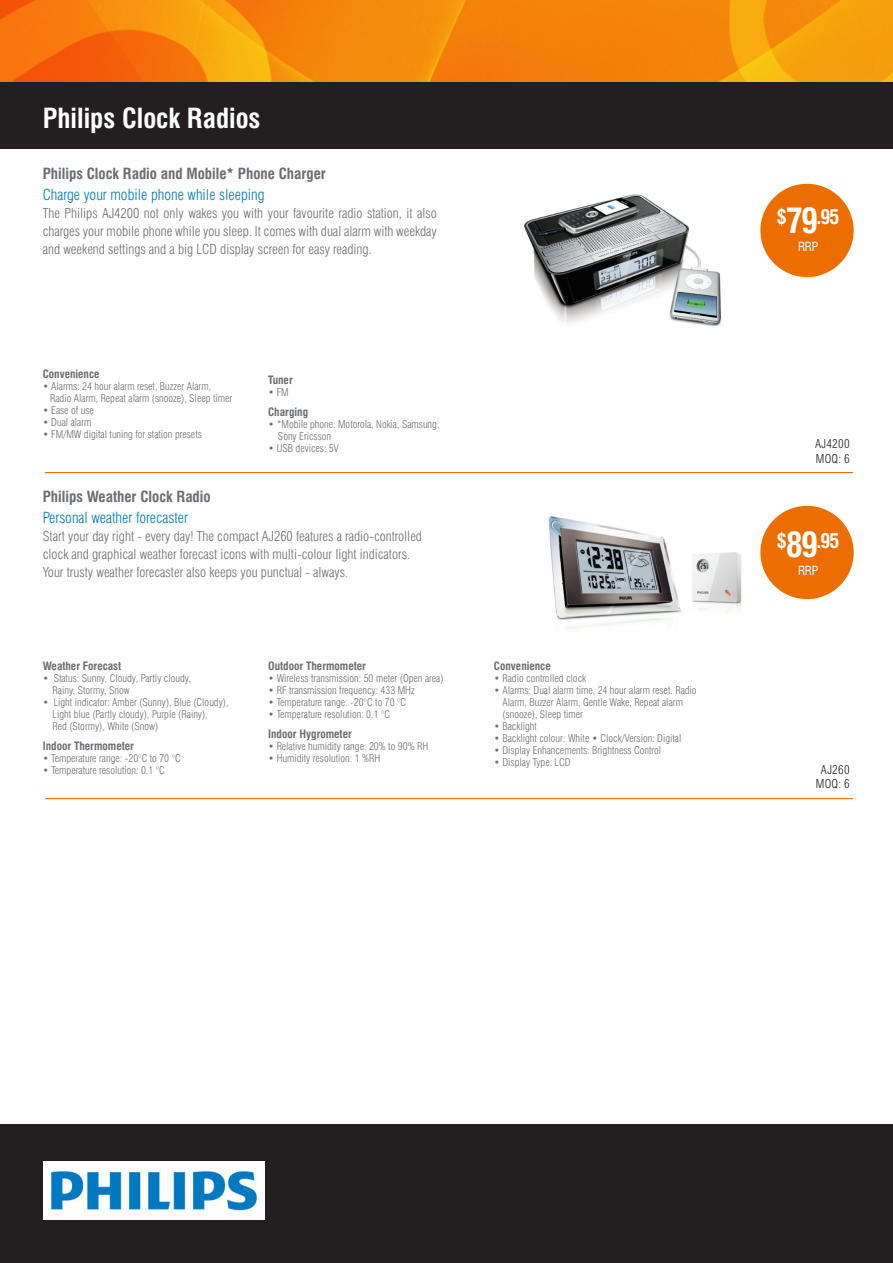
<style>
.page{position:relative;width:893px;height:1263px;background:#fff}
.page>*{position:absolute;margin:0;border:0;box-sizing:border-box;transform-origin:0 0}
.t1{font:700 condensed 27px "Swiss 721 BT";color:#fff}
.t2{font:700 condensed 19.95px "Swiss 721 BT";color:#fff}
.t3{font:700 condensed 15px "Swiss 721 BT";color:#6c6d70}
.t4{font:300 condensed 15px "Swiss 721 BT";color:#0079c2}
.t5{font:300 condensed 13.5px/18px "Swiss 721 BT";color:#6c6d70;text-align:justify}
.t6{font:condensed 12.3px "Swiss 721 BT";letter-spacing:-.02em;color:#fff}
.t7{font:300 condensed 12px/14.4px "Swiss 721 BT";letter-spacing:.02em;color:#231f20;text-align:center}
.t8{font:700 condensed 11.25px "Swiss 721 BT";color:#6c6d70}
.t9{font:300 condensed 10.5px/12px "Swiss 721 BT";color:#6c6d70}
.s1{font-size:34.2px}
</style>
<div class="page">
<img style="left:0;top:0;width:893px;height:82px">
<div style="left:0;top:82px;width:893px;height:67px;background:#231f20"></div>
<hr style="left:45px;top:472px;width:808px;height:1px;background:#ed6e00">
<hr style="left:45px;top:798px;width:808px;height:1px;background:#ed6e00">
<div style="left:760px;top:506px;width:94px;height:93px;background:#ed6e00;border-radius:50%"></div>
<div style="left:760px;top:184px;width:94px;height:93px;background:#ed6e00;border-radius:50%"></div>
<div style="left:0;top:1124px;width:893px;height:139px;background:#231f20"></div>
<img style="left:43px;top:1162px;width:221px;height:57px">
<img style="left:548px;top:516px;width:194px;height:113px">
<img style="left:524px;top:194px;width:198px;height:133px">
<h1 class="t1" style="left:43px;top:102px;width:219px">Philips Clock Radios</h1>
<h3 class="t3" style="left:43px;top:165px;width:285px">Philips Clock Radio and Mobile* Phone Charger</h3>
<h3 class="t4" style="left:43px;top:186px;width:223px">Charge your mobile phone while sleeping</h3>
<p class="t5" style="left:43px;top:204px;width:396px">The Philips AJ4200 not only wakes you with your favourite radio station, it also charges your mobile phone while you sleep. It comes with dual alarm with weekday and weekend settings and a big LCD display screen for easy reading.</p>
<h2 class="t2" style="left:777px;top:204px;width:64px">$<span class="s1">79</span>.95</h2>
<p class="t6" style="left:798px;top:239px;width:22px">RRP</p>
<p class="t8" style="left:43px;top:367px;width:58px">Convenience</p>
<p class="t9" style="left:50px;top:380px;width:184px;text-indent:-7px">• Alarms: 24 hour alarm reset, Buzzer Alarm,<br>Radio Alarm, Repeat alarm (snooze), Sleep timer</p>
<p class="t9" style="left:43px;top:404px;width:53px">• Ease of use</p>
<p class="t9" style="left:43px;top:416px;width:50px">• Dual alarm</p>
<p class="t9" style="left:43px;top:428px;width:161px">• FM/MW digital tuning for station presets</p>
<p class="t8" style="left:268px;top:373px;width:26px">Tuner</p>
<p class="t9" style="left:268px;top:386px;width:22px">•FM</p>
<p class="t8" style="left:268px;top:405px;width:41px">Charging</p>
<p class="t9" style="left:278px;top:418px;width:163px;text-indent:-10px">• *Mobile phone: Motorola, Nokia, Samsung,<br>Sony Ericsson</p>
<p class="t9" style="left:268px;top:442px;width:72px">• USB devices: 5V</p>
<p class="t7" style="left:815px;top:437px;width:36px;text-align:left">AJ4200<br>MOQ: 6</p>
<h3 class="t3" style="left:43px;top:488px;width:169px">Philips Weather Clock Radio</h3>
<h3 class="t4" style="left:43px;top:509px;width:147px">Personal weather forecaster</h3>
<p class="t5" style="left:43px;top:527px;width:381px;text-align:left">Start your day right - every day! The compact AJ260 features a radio-controlled clock and graphical weather forecast icons with multi-colour light indicators.<br>Your trusty weather forecaster also keeps you punctual - always.</p>
<p class="t8" style="left:43px;top:659px;width:80px">Weather Forecast</p>
<p class="t9" style="left:53px;top:672px;width:140px;text-indent:-10px">• Status: Sunny, Cloudy, Partly cloudy,<br>Rainy, Stormy, Snow</p>
<p class="t9" style="left:53px;top:696px;width:177px;text-indent:-10px">• Light indicator: Amber (Sunny), Blue (Cloudy),<br>Light blue (Partly cloudy), Purple (Rainy),<br>Red (Stormy), White (Snow)</p>
<p class="t8" style="left:43px;top:739px;width:93px">Indoor Thermometer</p>
<p class="t9" style="left:43px;top:752px;width:140px">• Temperature range: -20°C to 70 °C</p>
<p class="t9" style="left:43px;top:764px;width:124px">• Temperature resolution: 0.1 °C</p>
<p class="t8" style="left:268px;top:659px;width:99px">Outdoor Thermometer</p>
<p class="t9" style="left:268px;top:672px;width:177px">• Wireless transmission: 50 meter (Open area)</p>
<p class="t9" style="left:268px;top:684px;width:148px">• RF transmission frequency: 433 MHz</p>
<p class="t9" style="left:268px;top:696px;width:140px">• Temperature range: -20°C to 70 °C</p>
<p class="t9" style="left:268px;top:708px;width:123px">• Temperature resolution: 0.1 °C</p>
<p class="t8" style="left:268px;top:727px;width:85px">Indoor Hygrometer</p>
<p class="t9" style="left:268px;top:740px;width:162px">• Relative humidity range: 20% to 90% RH</p>
<p class="t9" style="left:268px;top:752px;width:114px">• Humidity resolution: 1 %RH</p>
<p class="t8" style="left:494px;top:659px;width:58px">Convenience</p>
<p class="t9" style="left:494px;top:672px;width:94px">• Radio controlled clock</p>
<p class="t9" style="left:502px;top:684px;width:196px;text-indent:-9px">• Alarms: Dual alarm time, 24 hour alarm reset. Radio<br>Alarm, Buzzer Alarm, Gentle Wake, Repeat alarm (snooze), Sleep timer</p>
<p class="t9" style="left:494px;top:720px;width:44px">• Backlight</p>
<p class="t9" style="left:494px;top:732px;width:189px">• Backlight colour: White • Clock/Version: Digital</p>
<p class="t9" style="left:494px;top:744px;width:169px">• Display Enhancements: Brightness Control</p>
<p class="t9" style="left:494px;top:756px;width:78px">• Display Type: LCD</p>
<h2 class="t2" style="left:777px;top:528px;width:64px">$<span class="s1">89</span>.95</h2>
<p class="t6" style="left:798px;top:563px;width:22px">RRP</p>
<p class="t7" style="left:816px;top:762px;width:35px">AJ260<br>MOQ: 6</p>
</div>
